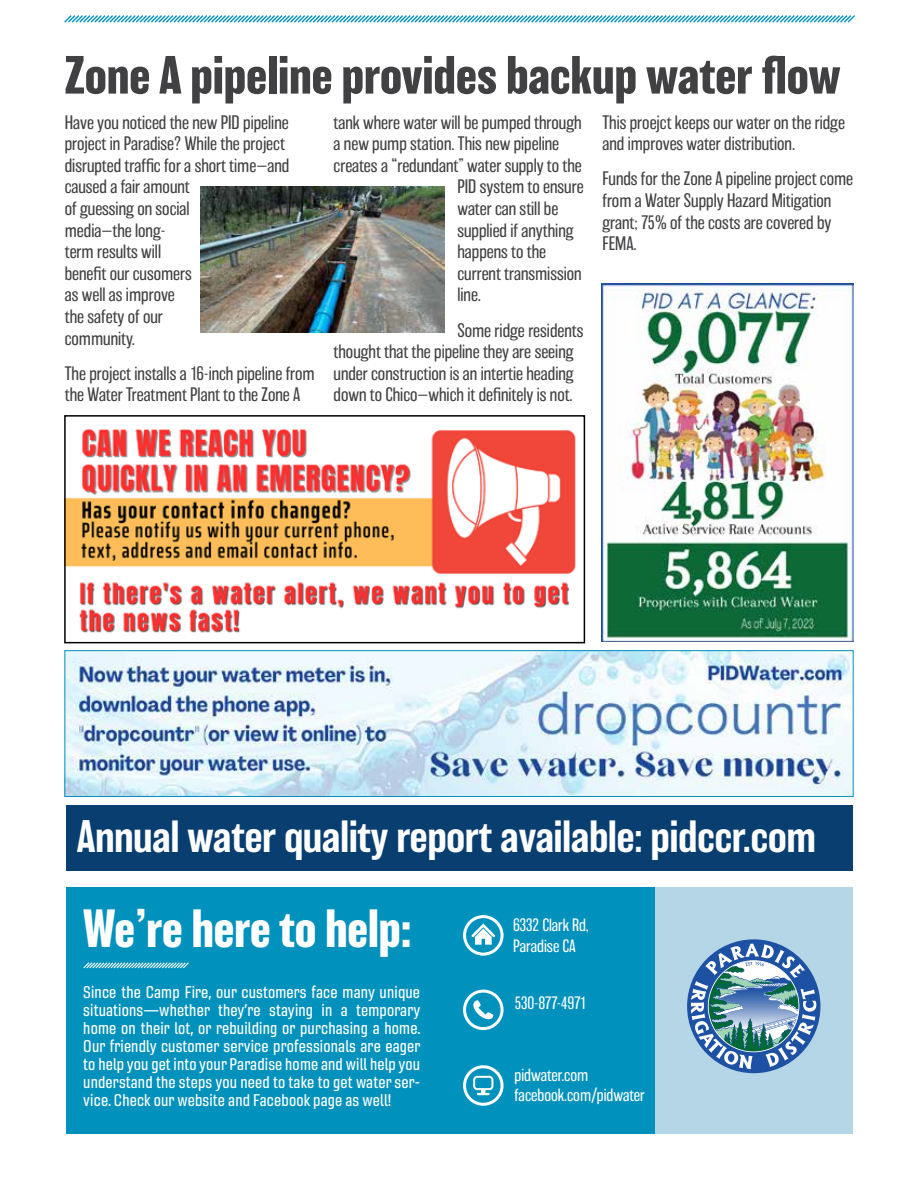
<style>
.page{position:relative;width:918px;height:1188px;background:#fff}
.page>*{position:absolute;margin:0;border:0;box-sizing:border-box;transform-origin:0 0}
.t1{font:700 49.5px "Balboa";color:#414042}
.t2{font:700 49.5px "Balboa";color:#fff}
.t3{font:500 42px "Balboa";color:#fff}
.t4{font:200 18px/21.6px "Balboa";color:#414042}
.t5{font:16.5px/18px "Gineso Con Med";letter-spacing:.01em;color:#fff;text-align:justify}
.t6{font:200 16.5px/21px "Balboa";color:#fff}
.t7{font:200 16.5px "Balboa";letter-spacing:-.04em;color:#fff}
</style>
<div class="page">
<div style="left:66px;top:806px;width:787px;height:65px;background:#093e70"></div>
<svg style="left:64px;top:15px;width:791px;height:8px"></svg>
<div style="left:66px;top:888px;width:590px;height:246px;background:#0091bc"></div>
<svg style="left:83px;top:962px;width:106px;height:7px"></svg>
<div style="left:656px;top:888px;width:197px;height:246px;background:#b4d6e6"></div>
<svg style="left:471px;top:924px;width:24px;height:21px"></svg>
<div style="left:463px;top:915px;width:41px;height:41px;border:3px solid #fff;border-radius:50%"></div>
<svg style="left:473px;top:1000px;width:20px;height:19px"></svg>
<div style="left:463px;top:990px;width:41px;height:40px;border:3px solid #fff;border-radius:50%"></div>
<svg style="left:473px;top:1076px;width:20px;height:19px"></svg>
<div style="left:463px;top:1065px;width:41px;height:41px;border:3px solid #fff;border-radius:50%"></div>
<svg style="left:687px;top:939px;width:133px;height:134px"></svg>
<img style="left:602px;top:283px;width:251px;height:359px">
<img style="left:66px;top:652px;width:786px;height:143px">
<div style="left:64px;top:650px;width:790px;height:147px;border:1px solid #0091bc"></div>
<img style="left:201px;top:187px;width:243px;height:146px">
<img style="left:67px;top:429px;width:509px;height:204px">
<div style="left:64px;top:415px;width:521px;height:228px;border:2px solid #000"></div>
<h1 class="t1" style="left:65px;top:47px;width:777px">Zone A pipeline provides backup water flow</h1>
<p class="t4" style="left:65px;top:112px;width:226px">Have you noticed the new PID pipeline project in Paradise? While the project disrupted traffic for a short time—and caused a fair amount<br>of guessing on social<br>media—the long-<br>term results will<br>benefit our cusomers<br>as well as improve<br>the safety of our<br>community.</p>
<p class="t4" style="left:65px;top:363px;width:252px">The project installs a 16-inch pipeline from the Water Treatment Plant to the Zone A</p>
<p class="t4" style="left:602px;top:112px;width:244px">This proejct keeps our water on the ridge and improves water distribution.</p>
<p class="t4" style="left:602px;top:168px;width:252px">Funds for the Zone A pipeline project come from a Water Supply Hazard Mitigation grant; 75% of the costs are covered by<br>FEMA.</p>
<p class="t4" style="left:334px;top:112px;width:250px">tank where water will be pumped through</p>
<p class="t4" style="left:334px;top:133px;width:227px">a new pump station. This new pipeline</p>
<p class="t4" style="left:334px;top:155px;width:250px">creates a “redundant” water supply to the</p>
<p class="t4" style="left:457px;top:176px;width:128px">PID system to ensure</p>
<p class="t4" style="left:457px;top:198px;width:102px">water can still be</p>
<p class="t4" style="left:457px;top:220px;width:118px">supplied if anything</p>
<p class="t4" style="left:457px;top:241px;width:90px">happens to the</p>
<p class="t4" style="left:457px;top:263px;width:126px">current transmission</p>
<p class="t4" style="left:457px;top:284px;width:25px">line.</p>
<p class="t4" style="left:334px;top:319px;width:251px;text-indent:124px">Some ridge residents thought that the pipeline they are seeing under construction is an intertie heading down to Chico—which it definitely is not.</p>
<h2 class="t3" style="left:77px;top:814px;width:740px">Annual water quality report available: pidccr.com</h2>
<h1 class="t2" style="left:83px;top:901px;width:330px">We’re here to help:</h1>
<p class="t5" style="left:83px;top:983px;width:339px">Since the Camp Fire, our customers face many unique situations—whether they’re staying in a temporary home on their lot, or rebuilding or purchasing a home.<br>Our friendly customer service professionals are eager to help you get into your Paradise home and will help you understand the steps you need to take to get water ser&shy;vice. Check our website and Facebook page as well!</p>
<p class="t6" style="left:513px;top:915px;width:77px">6332 Clark Rd,<br>Paradise CA</p>
<p class="t7" style="left:515px;top:995px;width:74px">530-877-4971</p>
<p class="t6" style="left:515px;top:1066px;width:132px;line-height:19.8px">pidwater.com facebook.com/pidwater</p>
</div>
